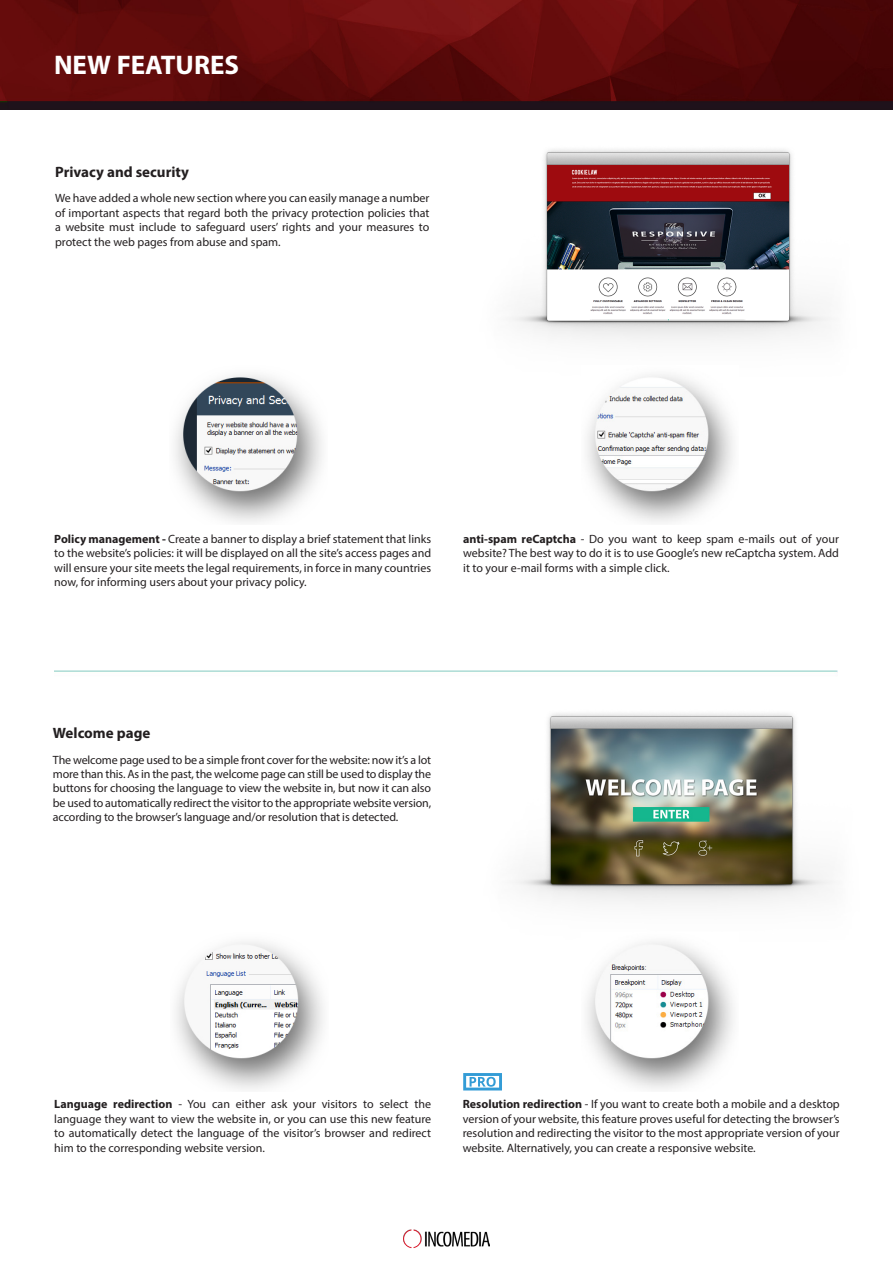
<style>
.page{position:relative;width:893px;height:1263px;background:#fff}
.page>*{position:absolute;margin:0;border:0;box-sizing:border-box;transform-origin:0 0}
.t1{font:700 27px "Myriad Pro";color:#fff}
.t2{font:700 15px "Myriad Pro";color:#231f20}
.t3{font:12px/14.4px "Myriad Pro";color:#231f20;text-align:justify}
.s1{font-weight:700}
</style>
<div class="page">
<img style="left:0;top:0;width:893px;height:110px">
<img style="left:404px;top:1229px;width:85px;height:19px">
<img style="left:512px;top:149px;width:318px;height:191px">
<img style="left:175px;top:374px;width:147px;height:148px">
<img style="left:587px;top:374px;width:146px;height:148px">
<img style="left:515px;top:713px;width:318px;height:191px">
<img style="left:176px;top:942px;width:147px;height:147px">
<img style="left:587px;top:941px;width:146px;height:148px">
<svg style="left:463px;top:1073px;width:39px;height:17px"></svg>
<p class="t1" style="left:54px;top:48px;width:187px">NEW FEATURES</p>
<p class="t2" style="left:55px;top:162px;width:135px">Privacy and security</p>
<p class="t3" style="left:55px;top:191px;width:376px">We have added a whole new section where you can easily manage a number of important aspects that regard both the privacy protection policies that a website must include to safeguard users’ rights and your measures to protect the web pages from abuse and spam.</p>
<p class="t3" style="left:54px;top:531px;width:378px"><span class="s1">Policy management -</span> Create a banner to display a brief statement that links to the website’s policies: it will be displayed on all the site’s access pages and will ensure your site meets the legal requirements, in force in many countries now, for informing users about your privacy policy.</p>
<p class="t3" style="left:463px;top:531px;width:377px"><span class="s1">anti-spam reCaptcha</span> - Do you want to keep spam e-mails out of your website? The best way to do it is to use Google’s new reCaptcha system. Add it to your e-mail forms with a simple click.</p>
<p class="t2" style="left:53px;top:724px;width:99px">Welcome page</p>
<p class="t3" style="left:53px;top:752px;width:380px">The welcome page used to be a simple front cover for the website: now it’s a lot more than this. As in the past, the welcome page can still be used to display the buttons for choosing the language to view the website in, but now it can also be used to automatically redirect the visitor to the appropriate website version, according to the browser’s language and/or resolution that is detected.</p>
<p class="t3" style="left:54px;top:1097px;width:378px"><span class="s1">Language redirection</span> - You can either ask your visitors to select the language they want to view the website in, or you can use this new feature to automatically detect the language of the visitor’s browser and redirect him to the corresponding website version.</p>
<p class="t3" style="left:463px;top:1097px;width:378px"><span class="s1">Resolution redirection</span> - If you want to create both a mobile and a desktop version of your website, this feature proves useful for detecting the browser’s resolution and redirecting the visitor to the most appropriate version of your website. Alternatively, you can create a responsive website.</p>
</div>
